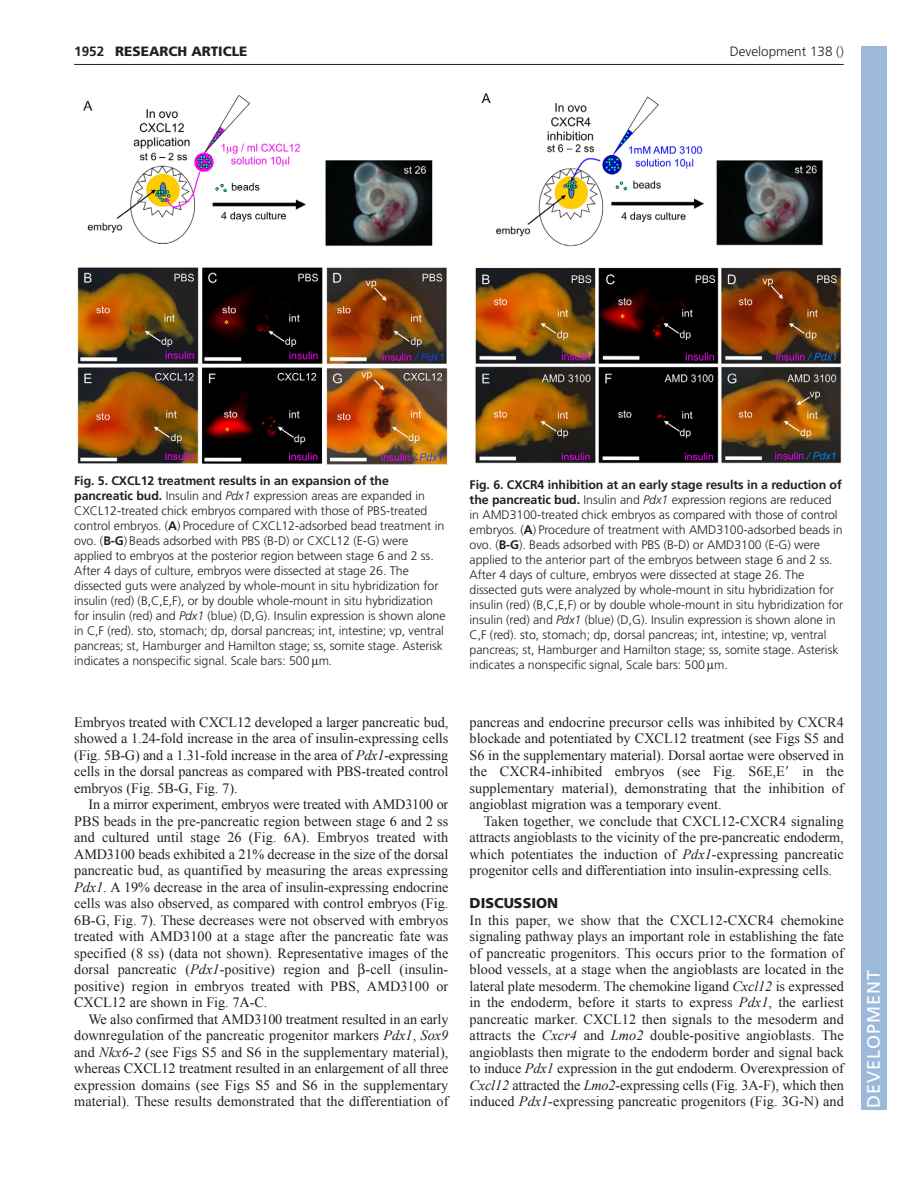
<style>
.page{position:relative;width:918px;height:1188px;background:#fff}
.page>*{position:absolute;margin:0;border:0;box-sizing:border-box;transform-origin:0 0}
.t1{font:18px "Frutiger LT Std";letter-spacing:.055em;color:#fff}
.t2{font:14.25px/16.5px "Times New Roman";letter-spacing:-.005em;color:#231f20;text-align:justify}
.t3{font:900 14.25px "Frutiger LT Std";color:#231f20}
.t4{font:300 13.5px "Frutiger LT Std";color:#231f20}
.t5{font:900 13.5px "Frutiger LT Std";color:#231f20}
.t6{font:700 13.5px "Frutiger LT Std";color:#231f20}
.t7{font:300 12.3px/15px "Frutiger LT Std";letter-spacing:-.005em;color:#231f20}
.s1{font-weight:700}
.s2{font-style:italic}
.s3{font-family:"Mathematical Pi One"}
</style>
<div class="page">
<hr style="left:74px;top:64px;width:770px;height:1px;background:#231f20">
<img style="left:77px;top:95px;width:371px;height:370px">
<img style="left:475px;top:93px;width:367px;height:371px">
<div style="left:861px;top:46px;width:25px;height:1064px;background:#9cb9db"></div>
<p class="t6" style="left:74px;top:46px;width:32px">1952</p>
<p class="t5" style="left:115px;top:46px;width:134px">RESEARCH ARTICLE</p>
<p class="t4" style="left:730px;top:46px;width:116px">Development 138 ()</p>
<p class="t7" style="left:74px;top:474px;width:373px"><span class="s1">Fig. 5. CXCL12 treatment results in an expansion of the pancreatic bud.</span> Insulin and <span class="s2">Pdx1</span> expression areas are expanded in CXCL12-treated chick embryos compared with those of PBS-treated control embryos. (<span class="s1">A</span>) Procedure of CXCL12-adsorbed bead treatment in ovo. (<span class="s1">B-G</span>) Beads adsorbed with PBS (B-D) or CXCL12 (E-G) were applied to embryos at the posterior region between stage 6 and 2 ss.<br>After 4 days of culture, embryos were dissected at stage 26. The dissected guts were analyzed by whole-mount in situ hybridization for insulin (red) (B,C,E,F), or by double whole-mount in situ hybridization for insulin (red) and <span class="s2">Pdx1</span> (blue) (D,G). Insulin expression is shown alone in C,F (red). sto, stomach; dp, dorsal pancreas; int, intestine; vp, ventral pancreas; st, Hamburger and Hamilton stage; ss, somite stage. Asterisk indicates a nonspecific signal. Scale bars: 500 m.</p>
<p class="t7" style="left:470px;top:479px;width:375px"><span class="s1">Fig. 6. CXCR4 inhibition at an early stage results in a reduction of the pancreatic bud.</span> Insulin and <span class="s2">Pdx1</span> expression regions are reduced in AMD3100-treated chick embryos as compared with those of control embryos. (<span class="s1">A</span>) Procedure of treatment with AMD3100-adsorbed beads in ovo. (<span class="s1">B-G</span>). Beads adsorbed with PBS (B-D) or AMD3100 (E-G) were applied to the anterior part of the embryos between stage 6 and 2 ss.<br>After 4 days of culture, embryos were dissected at stage 26. The dissected guts were analyzed by whole-mount in situ hybridization for insulin (red) (B,C,E,F) or by double whole-mount in situ hybridization for insulin (red) and <span class="s2">Pdx1</span> (blue) (D,G). Insulin expression is shown alone in C,F (red). sto, stomach; dp, dorsal pancreas; int, intestine; vp, ventral pancreas; st, Hamburger and Hamilton stage; ss, somite stage. Asterisk indicates a nonspecific signal, Scale bars: 500 m.</p>
<p class="t2" style="left:74px;top:714px;width:376px">Embryos treated with CXCL12 developed a larger pancreatic bud, showed a 1.24-fold increase in the area of insulin-expressing cells (Fig. 5B-G) and a 1.31-fold increase in the area of <span class="s2">Pdx1</span>-expressing cells in the dorsal pancreas as compared with PBS-treated control embryos (Fig. 5B-G, Fig. 7).</p>
<p class="t2" style="left:74px;top:796px;width:376px;text-indent:14px">In a mirror experiment, embryos were treated with AMD3100 or PBS beads in the pre-pancreatic region between stage 6 and 2 ss and cultured until stage 26 (Fig. 6A). Embryos treated with AMD3100 beads exhibited a 21% decrease in the size of the dorsal pancreatic bud, as quantified by measuring the areas expressing <span class="s2">Pdx1</span>. A 19% decrease in the area of insulin-expressing endocrine cells was also observed, as compared with control embryos (Fig.<br>6B-G, Fig. 7). These decreases were not observed with embryos treated with AMD3100 at a stage after the pancreatic fate was specified (8 ss) (data not shown). Representative images of the dorsal pancreatic (<span class="s2">Pdx1</span>-positive) region and -cell (insulin&shy;positive) region in embryos treated with PBS, AMD3100 or CXCL12 are shown in Fig. 7A-C.</p>
<p class="t2" style="left:74px;top:1011px;width:376px;text-indent:14px">We also confirmed that AMD3100 treatment resulted in an early downregulation of the pancreatic progenitor markers <span class="s2">Pdx1</span>, <span class="s2">Sox9 </span>and <span class="s2">Nkx6-2</span> (see Figs S5 and S6 in the supplementary material), whereas CXCL12 treatment resulted in an enlargement of all three expression domains (see Figs S5 and S6 in the supplementary material). These results demonstrated that the differentiation of</p>
<p class="t2" style="left:470px;top:714px;width:376px">pancreas and endocrine precursor cells was inhibited by CXCR4 blockade and potentiated by CXCL12 treatment (see Figs S5 and S6 in the supplementary material). Dorsal aortae were observed in the CXCR4-inhibited embryos (see Fig. S6E,E<span class="s3">-</span> in the supplementary material), demonstrating that the inhibition of angioblast migration was a temporary event.</p>
<p class="t2" style="left:470px;top:813px;width:376px;text-indent:14px">Taken together, we conclude that CXCL12-CXCR4 signaling attracts angioblasts to the vicinity of the pre-pancreatic endoderm, which potentiates the induction of <span class="s2">Pdx1</span>-expressing pancreatic progenitor cells and differentiation into insulin-expressing cells.</p>
<p class="t3" style="left:470px;top:898px;width:90px">DISCUSSION</p>
<p class="t2" style="left:470px;top:912px;width:376px">In this paper, we show that the CXCL12-CXCR4 chemokine signaling pathway plays an important role in establishing the fate of pancreatic progenitors. This occurs prior to the formation of blood vessels, at a stage when the angioblasts are located in the lateral plate mesoderm. The chemokine ligand <span class="s2">Cxcl12</span> is expressed in the endoderm, before it starts to express <span class="s2">Pdx1</span>, the earliest pancreatic marker. CXCL12 then signals to the mesoderm and attracts the <span class="s2">Cxcr4</span> and <span class="s2">Lmo2</span> double-positive angioblasts. The angioblasts then migrate to the endoderm border and signal back to induce <span class="s2">Pdx1</span> expression in the gut endoderm. Overexpression of <span class="s2">Cxcl12</span> attracted the <span class="s2">Lmo2</span>-expressing cells (Fig. 3A-F), which then induced <span class="s2">Pdx1</span>-expressing pancreatic progenitors (Fig. 3G-N) and</p>
<p class="t1" style="left:863px;top:1108px;width:140px;rotate:-90deg">DEVELOPMENT</p>
</div>
